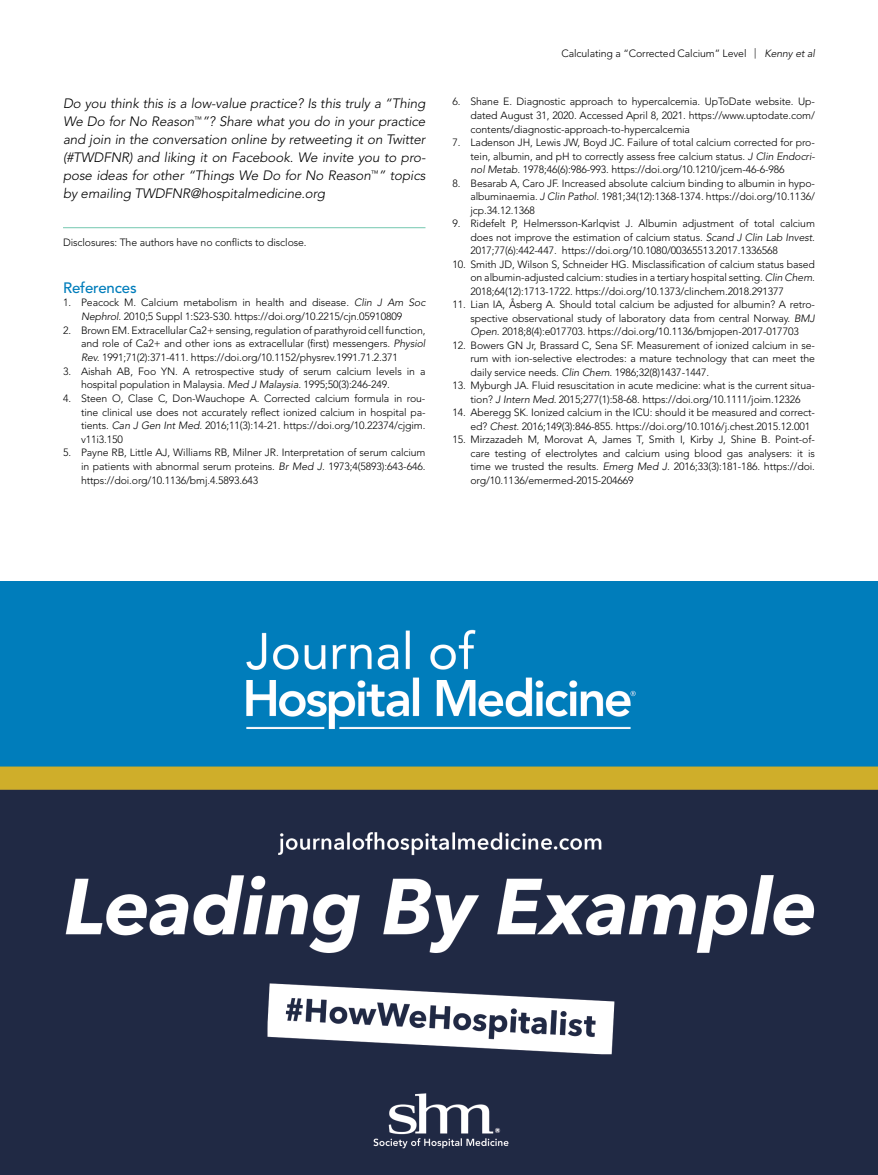
<style>
.page{position:relative;width:878px;height:1175px;background:#fff}
.page>*{position:absolute;margin:0;border:0;box-sizing:border-box;transform-origin:0 0}
.t1{font:500 15px "Avenir LT Std";letter-spacing:-.01em;color:#007dbb}
.t2{font:italic 300 13.5px/18px "Avenir LT Std";letter-spacing:-.01em;color:#000;text-align:justify}
.t3{font:300 10.5px/13.5px "Avenir LT Std";letter-spacing:-.01em;color:#000;text-align:justify}
.s1{font-style:italic}
</style>
<div class="page">
<hr style="left:63px;top:227px;width:362px;height:1px;background:#73c8af">
<img style="left:0;top:581px;width:878px;height:593px">
<p class="t2" style="left:63px;top:95px;width:364px">Do you think this is a low-value practice? Is this truly a “Thing We Do for No Reason<sup>™</sup>”? Share what you do in your practice and join in the conversation online by retweeting it on Twitter (#TWDFNR) and liking it on Facebook. We invite you to pro&shy;pose ideas for other “Things We Do for No Reason<sup>™</sup>” topics by emailing TWDFNR@hospitalmedicine.org</p>
<p class="t3" style="left:63px;top:236px;width:245px">Disclosures: The authors have no conflicts to disclose.</p>
<h1 class="t1" style="left:63px;top:279px;width:75px">References</h1>
<p class="t3" style="left:63px;top:296px;width:364px;text-align:center">1. Peacock M. Calcium metabolism in health and disease. <span class="s1">Clin J Am Soc<br>Nephrol.</span> 2010;5 Suppl 1:S23-S30. https://doi.org/10.2215/cjn.05910809</p>
<p class="t3" style="left:81px;top:323px;width:346px;text-indent:-18px">2. Brown EM. Extracellular Ca2+ sensing, regulation of parathyroid cell function, and role of Ca2+ and other ions as extracellular (first) messengers. <span class="s1">Physiol Rev.</span> 1991;71(2):371-411. https://doi.org/10.1152/physrev.1991.71.2.371</p>
<p class="t3" style="left:81px;top:364px;width:346px;text-indent:-18px">3. Aishah AB, Foo YN. A retrospective study of serum calcium levels in a hospital population in Malaysia. <span class="s1">Med J Malaysia.</span> 1995;50(3):246-249.</p>
<p class="t3" style="left:81px;top:391px;width:346px;text-indent:-18px">4. Steen O, Clase C, Don-Wauchope A. Corrected calcium formula in rou&shy;tine clinical use does not accurately reflect ionized calcium in hospital pa&shy;tients. <span class="s1">Can J Gen Int Med.</span> 2016;11(3):14-21. https://doi.org/10.22374/cjgim. v11i3.150</p>
<p class="t3" style="left:81px;top:446px;width:346px;text-indent:-18px">5. Payne RB, Little AJ, Williams RB, Milner JR. Interpretation of serum calcium in patients with abnormal serum proteins. <span class="s1">Br Med J.</span> 1973;4(5893):643-646. https://doi.org/10.1136/bmj.4.5893.643</p>
<p class="t3" style="left:561px;top:47px;width:255px">Calculating a “Corrected Calcium” Level | <span class="s1">Kenny et al</span></p>
<p class="t3" style="left:470px;top:95px;width:346px;text-indent:-18px">6. Shane E. Diagnostic approach to hypercalcemia. UpToDate website. Up&shy;dated August 31, 2020. Accessed April 8, 2021. https://www.uptodate.com/ contents/diagnostic-approach-to-hypercalcemia</p>
<p class="t3" style="left:470px;top:136px;width:346px;text-indent:-18px">7. Ladenson JH, Lewis JW, Boyd JC. Failure of total calcium corrected for pro&shy;tein, albumin, and pH to correctly assess free calcium status. <span class="s1">J Clin Endocri&shy;nol Metab.</span> 1978;46(6):986-993. https://doi.org/10.1210/jcem-46-6-986</p>
<p class="t3" style="left:470px;top:176px;width:346px;text-indent:-18px">8. Besarab A, Caro JF. Increased absolute calcium binding to albumin in hypo&shy;albuminaemia. <span class="s1">J Clin Pathol.</span> 1981;34(12):1368-1374. https://doi.org/10.1136/ jcp.34.12.1368</p>
<p class="t3" style="left:470px;top:217px;width:346px;text-indent:-18px">9. Ridefelt P, Helmersson-Karlqvist J. Albumin adjustment of total calcium does not improve the estimation of calcium status. <span class="s1">Scand J Clin Lab Invest.<br></span>2017;77(6):442-447. https://doi.org/10.1080/00365513.2017.1336568</p>
<p class="t3" style="left:470px;top:257px;width:346px;text-indent:-18px">10. Smith JD, Wilson S, Schneider HG. Misclassification of calcium status based on albumin-adjusted calcium: studies in a tertiary hospital setting. <span class="s1">Clin Chem.<br></span>2018;64(12):1713-1722. https://doi.org/10.1373/clinchem.2018.291377</p>
<p class="t3" style="left:470px;top:298px;width:346px;text-indent:-18px">11. Lian IA, Åsberg A. Should total calcium be adjusted for albumin? A retro&shy;spective observational study of laboratory data from central Norway. <span class="s1">BMJ Open.</span> 2018;8(4):e017703. https://doi.org/10.1136/bmjopen-2017-017703</p>
<p class="t3" style="left:470px;top:338px;width:346px;text-indent:-18px">12. Bowers GN Jr, Brassard C, Sena SF. Measurement of ionized calcium in se&shy;rum with ion-selective electrodes: a mature technology that can meet the daily service needs. <span class="s1">Clin Chem.</span> 1986;32(8)1437-1447.</p>
<p class="t3" style="left:452px;top:379px;width:364px;text-align:center">13. Myburgh JA. Fluid resuscitation in acute medicine: what is the current situa&shy;tion? <span class="s1">J Intern Med.</span> 2015;277(1):58-68. https://doi.org/10.1111/joim.12326</p>
<p class="t3" style="left:470px;top:406px;width:346px;text-indent:-18px">14. Aberegg SK. Ionized calcium in the ICU: should it be measured and correct&shy;ed? <span class="s1">Chest.</span> 2016;149(3):846-855. https://doi.org/10.1016/j.chest.2015.12.001</p>
<p class="t3" style="left:470px;top:433px;width:346px;text-indent:-18px">15. Mirzazadeh M, Morovat A, James T, Smith I, Kirby J, Shine B. Point-of&shy;care testing of electrolytes and calcium using blood gas analysers: it is time we trusted the results. <span class="s1">Emerg Med J.</span> 2016;33(3):181-186. https://doi. org/10.1136/emermed-2015-204669</p>
</div>
